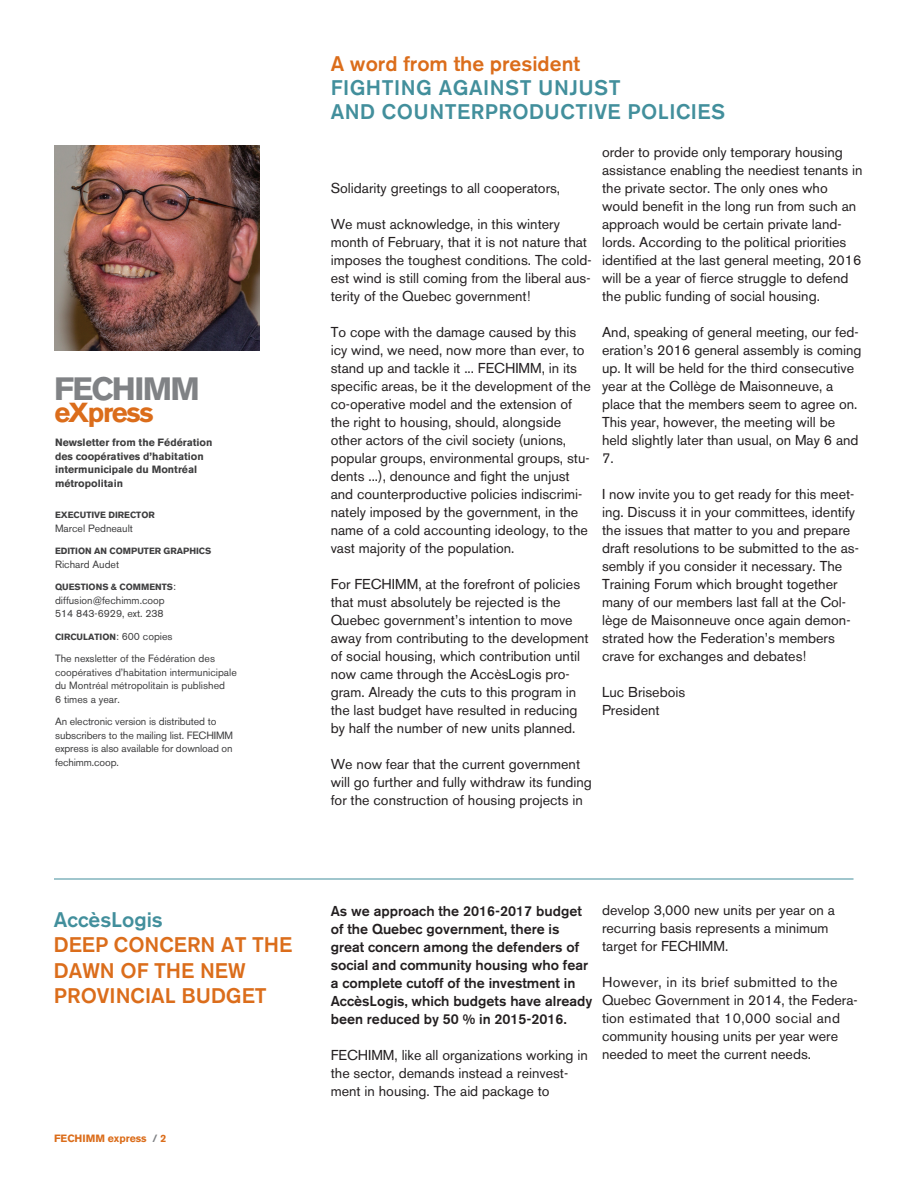
<style>
.page{position:relative;width:918px;height:1188px;background:#fff}
.page>*{position:absolute;margin:0;border:0;box-sizing:border-box;transform-origin:0 0}
.t1{font:700 32.1px "Akzidenz Grotesk BE";letter-spacing:-.05em;color:#808285}
.t2{font:700 27.3px "Akzidenz Grotesk BE";letter-spacing:-.05em;color:#db6d1b}
.t3{font:500 21px/25.2px "Akzidenz Grotesk BE";color:#db6d1b}
.t4{font:500 21px/24px "Akzidenz Grotesk BE";letter-spacing:.025em;color:#428f9c}
.t5{font:500 21px "Akzidenz Grotesk BE";color:#428f9c}
.t6{font:14.25px/18px "Akzidenz Grotesk BE";color:#231f20}
.t7{font:500 14.25px/18px "Akzidenz Grotesk BE";color:#231f20}
.t8{font:10.5px/13.5px "Akzidenz Grotesk BE";color:#3e3e3f}
.t9{font:700 10.5px/13.5px "Akzidenz Grotesk BE";color:#3e3e3f}
.t10{font:700 10.5px "Akzidenz Grotesk BE";color:#db6d1b}
.t11{font:700 9px "Akzidenz Grotesk BE";color:#3e3e3f}
.s1{font-weight:400;font-size:10.5px}
.s2{color:#808285}
</style>
<div class="page">
<img style="left:54px;top:146px;width:205px;height:205px">
<hr style="left:54px;top:879px;width:800px;height:1px;background:#428f9c">
<h1 class="t1" style="left:54px;top:376px;width:147px">FECHIMM</h1>
<h2 class="t2" style="left:55px;top:401px;width:101px">eXpress</h2>
<p class="t9" style="left:55px;top:437px;width:159px">Newsletter from the Fédération des coopératives d’habitation intermunicipale du Montréal métropolitain</p>
<p class="t11" style="left:55px;top:511px;width:101px">EXECUTIVE DIRECTOR</p>
<p class="t8" style="left:55px;top:522px;width:79px">Marcel Pedneault</p>
<p class="t11" style="left:55px;top:547px;width:158px">EDITION AN COMPUTER GRAPHICS</p>
<p class="t8" style="left:55px;top:558px;width:66px">Richard Audet</p>
<p class="t11" style="left:55px;top:583px;width:122px">QUESTIONS &amp; COMMENTS<span class="s1">:</span></p>
<p class="t8" style="left:55px;top:594px;width:111px">diffusion@fechimm.coop<br>514 843-6929, ext. 238</p>
<p class="t11" style="left:55px;top:633px;width:119px">CIRCULATION<span class="s1">: 600 copies</span></p>
<p class="t8" style="left:55px;top:653px;width:183px">The nexsletter of the Fédération des coopératives d’habitation intermunicipale du Montréal métropolitain is published<br>6 times a year.</p>
<p class="t8" style="left:55px;top:716px;width:180px">An electronic version is distributed to subscribers to the mailing list. FECHIMM express is also available for download on fechimm.coop.</p>
<h3 class="t5" style="left:54px;top:912px;width:110px">AccèsLogis</h3>
<h3 class="t3" style="left:54px;top:934px;width:240px">DEEP CONCERN AT THE<br>DAWN OF THE NEW<br>PROVINCIAL BUDGET</h3>
<p class="t10" style="left:54px;top:1134px;width:114px">FECHIMM express <span class="s2">/</span> 2</p>
<h3 class="t3" style="left:331px;top:52px;width:251px">A word from the president</h3>
<h3 class="t4" style="left:331px;top:77px;width:396px">FIGHTING AGAINST UNJUST<br>AND COUNTERPRODUCTIVE POLICIES</h3>
<p class="t6" style="left:331px;top:181px;width:231px">Solidarity greetings to all cooperators,</p>
<p class="t6" style="left:331px;top:217px;width:262px">We must acknowledge, in this wintery month of February, that it is not nature that imposes the toughest conditions. The cold&shy;est wind is still coming from the liberal aus&shy;terity of the Quebec government!</p>
<p class="t6" style="left:331px;top:325px;width:262px">To cope with the damage caused by this icy wind, we need, now more than ever, to stand up and tackle it ... FECHIMM, in its specific areas, be it the development of the co-operative model and the extension of the right to housing, should, alongside other actors of the civil society (unions, popular groups, environmental groups, stu&shy;dents ...), denounce and fight the unjust and counterproductive policies indiscrimi&shy;nately imposed by the government, in the name of a cold accounting ideology, to the vast majority of the population.</p>
<p class="t6" style="left:331px;top:577px;width:260px">For FECHIMM, at the forefront of policies that must absolutely be rejected is the Quebec government’s intention to move away from contributing to the development of social housing, which contribution until now came through the AccèsLogis pro&shy;gram. Already the cuts to this program in the last budget have resulted in reducing by half the number of new units planned.</p>
<p class="t6" style="left:331px;top:757px;width:263px">We now fear that the current government will go further and fully withdraw its funding for the construction of housing projects in</p>
<p class="t6" style="left:602px;top:145px;width:262px">order to provide only temporary housing assistance enabling the neediest tenants in the private sector. The only ones who would benefit in the long run from such an approach would be certain private land&shy;lords. According to the political priorities identified at the last general meeting, 2016 will be a year of fierce struggle to defend the public funding of social housing.</p>
<p class="t6" style="left:602px;top:325px;width:261px">And, speaking of general meeting, our fed&shy;eration’s 2016 general assembly is coming up. It will be held for the third consecutive year at the Collège de Maisonneuve, a place that the members seem to agree on.<br>This year, however, the meeting will be held slightly later than usual, on May 6 and 7.</p>
<p class="t6" style="left:602px;top:487px;width:258px">I now invite you to get ready for this meet&shy;ing. Discuss it in your committees, identify the issues that matter to you and prepare draft resolutions to be submitted to the as&shy;sembly if you consider it necessary. The Training Forum which brought together many of our members last fall at the Col&shy;lège de Maisonneuve once again demon&shy;strated how the Federation’s members crave for exchanges and debates!</p>
<p class="t6" style="left:602px;top:685px;width:85px">Luc Brisebois<br>President</p>
<p class="t7" style="left:331px;top:903px;width:263px">As we approach the 2016-2017 budget of the Quebec government, there is great concern among the defenders of social and community housing who fear a complete cutoff of the investment in AccèsLogis, which budgets have already been reduced by 50 % in 2015-2016.</p>
<p class="t6" style="left:331px;top:1048px;width:259px">FECHIMM, like all organizations working in the sector, demands instead a reinvest&shy;ment in housing. The aid package to</p>
<p class="t6" style="left:602px;top:902px;width:234px">develop 3,000 new units per year on a recurring basis represents a minimum target for FECHIMM.</p>
<p class="t6" style="left:602px;top:974px;width:257px">However, in its brief submitted to the Quebec Government in 2014, the Federa&shy;tion estimated that 10,000 social and community housing units per year were needed to meet the current needs.</p>
</div>
